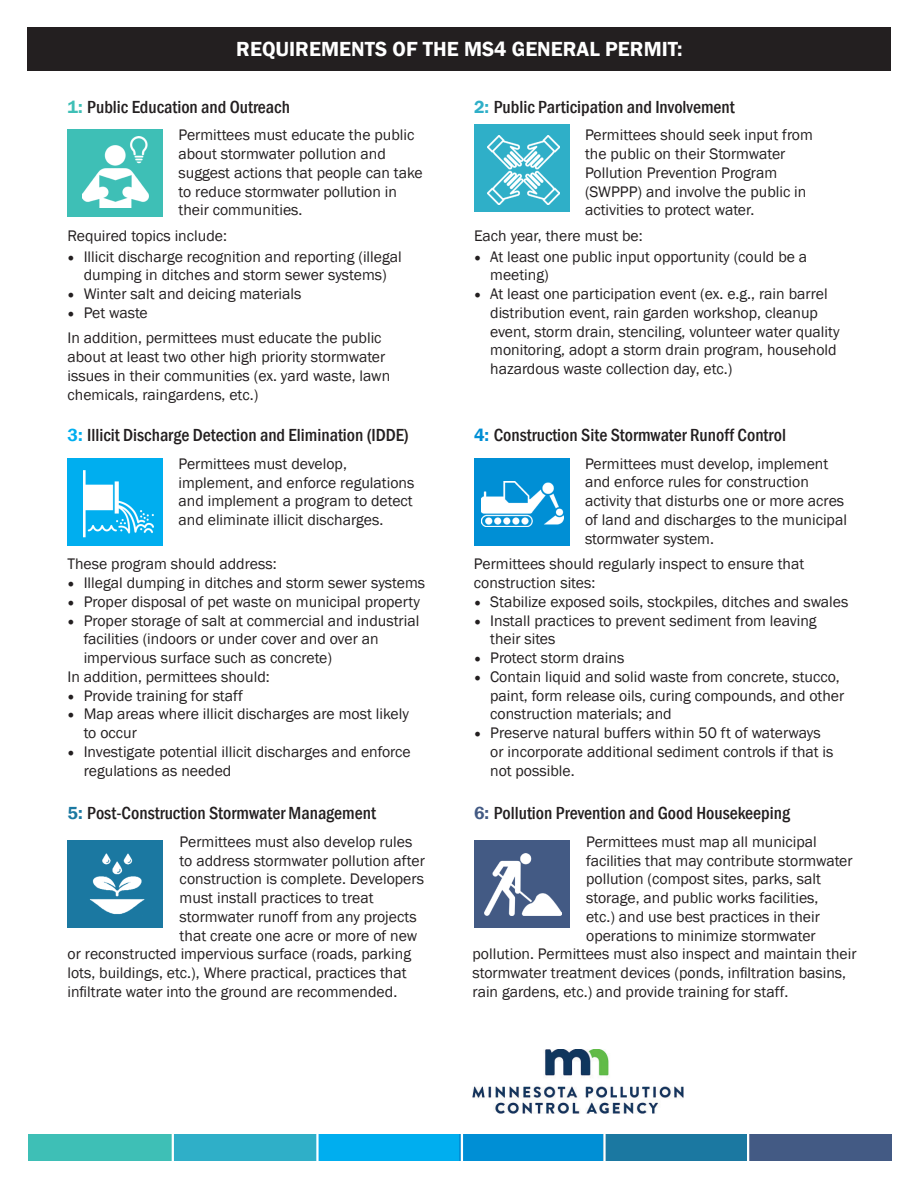
<style>
.page{position:relative;width:918px;height:1188px;background:#fff}
.page>*{position:absolute;margin:0;border:0;box-sizing:border-box;transform-origin:0 0}
.t1{font:600 21px "Franklin Gothic";color:#fff}
.t2{font:500 condensed 18px "Franklin Gothic";color:#231f20}
.t3{font:15.75px/18.8px "Franklin Gothic";color:#231f20}
.s1{font-weight:600;font-stretch:normal;color:#3ebfb6}
.s2{font-family:"Minion Pro";font-size:18px}
.s3{font-weight:600;font-stretch:normal;color:#00aeef}
.s4{font-weight:600;font-stretch:normal;color:#1b78a1}
.s5{font-weight:600;font-stretch:normal;color:#2fafc8}
.s6{font-weight:600;font-stretch:normal;color:#008fd5}
.s7{font-weight:600;font-stretch:normal;color:#435a84}
</style>
<div class="page">
<div style="left:27px;top:27px;width:864px;height:44px;background:#231f20"></div>
<div style="left:68px;top:129px;width:95px;height:88px;background:#3ebfb6"></div>
<img style="left:82px;top:136px;width:66px;height:72px">
<div style="left:474px;top:125px;width:96px;height:87px;background:#2fafc8"></div>
<img style="left:487px;top:136px;width:72px;height:68px">
<div style="left:68px;top:458px;width:95px;height:88px;background:#00aeef"></div>
<img style="left:84px;top:470px;width:69px;height:68px">
<div style="left:474px;top:458px;width:96px;height:88px;background:#008fd5"></div>
<img style="left:481px;top:481px;width:83px;height:46px">
<div style="left:68px;top:840px;width:95px;height:88px;background:#1b78a1"></div>
<img style="left:90px;top:853px;width:55px;height:62px">
<div style="left:474px;top:840px;width:96px;height:88px;background:#435a84"></div>
<img style="left:485px;top:854px;width:77px;height:62px">
<div style="left:28px;top:1134px;width:145px;height:27px;background:#3ebfb6"></div>
<div style="left:172px;top:1134px;width:145px;height:27px;background:#2fafc8"></div>
<div style="left:316px;top:1134px;width:144px;height:27px;background:#00aeef"></div>
<div style="left:459px;top:1134px;width:145px;height:27px;background:#008fd5"></div>
<div style="left:603px;top:1134px;width:145px;height:27px;background:#1b78a1"></div>
<div style="left:747px;top:1134px;width:145px;height:27px;background:#435a84"></div>
<img style="left:472px;top:1049px;width:211px;height:65px">
<hr style="left:172px;top:1132px;width:2px;height:33px;background:#fff">
<hr style="left:316px;top:1132px;width:3px;height:33px;background:#fff">
<hr style="left:461px;top:1132px;width:2px;height:33px;background:#fff">
<hr style="left:747px;top:1132px;width:2px;height:33px;background:#fff">
<hr style="left:603px;top:1132px;width:3px;height:33px;background:#fff">
<h1 class="t1" style="left:236px;top:36px;width:448px">REQUIREMENTS OF THE MS4 GENERAL PERMIT:</h1>
<p class="t2" style="left:68px;top:95px;width:224px"><span class="s1">1:</span> Public Education and Outreach</p>
<p class="t3" style="left:178px;top:126px;width:246px">Permittees must educate the public about stormwater pollution and suggest actions that people can take to reduce stormwater pollution in their communities.</p>
<p class="t3" style="left:68px;top:226px;width:161px">Required topics include:</p>
<p class="t3" style="left:68px;top:247px;width:336px;text-align:center"><span class="s2">•</span> Illicit discharge recognition and reporting (illegal dumping in ditches and storm sewer systems)</p>
<p class="t3" style="left:68px;top:285px;width:235px"><span class="s2">•</span> Winter salt and deicing materials</p>
<p class="t3" style="left:67px;top:300px;width:316px;line-height:25.5px"><span class="s2">•</span> Pet waste<br>In addition, permittees must educate the public</p>
<p class="t3" style="left:67px;top:348px;width:324px">about at least two other high priority stormwater issues in their communities (ex. yard waste, lawn chemicals, raingardens, etc.)</p>
<p class="t2" style="left:68px;top:423px;width:343px"><span class="s3">3:</span> Illicit Discharge Detection and Elimination (IDDE)</p>
<p class="t3" style="left:178px;top:455px;width:237px">Permittees must develop, implement, and enforce regulations and implement a program to detect and eliminate illicit discharges.</p>
<p class="t3" style="left:67px;top:555px;width:211px">These program should address:</p>
<p class="t3" style="left:68px;top:574px;width:359px"><span class="s2">•</span> Illegal dumping in ditches and storm sewer systems</p>
<p class="t3" style="left:68px;top:592px;width:354px"><span class="s2">•</span> Proper disposal of pet waste on municipal property</p>
<p class="t3" style="left:68px;top:611px;width:353px"><span class="s2">•</span> Proper storage of salt at commercial and industrial</p>
<p class="t3" style="left:84px;top:630px;width:297px">facilities (indoors or under cover and over an</p>
<p class="t3" style="left:84px;top:649px;width:250px">impervious surface such as concrete)</p>
<p class="t3" style="left:67px;top:667px;width:204px">In addition, permittees should:</p>
<p class="t3" style="left:68px;top:686px;width:177px"><span class="s2">•</span> Provide training for staff</p>
<p class="t3" style="left:84px;top:705px;width:327px;text-indent:-16px"><span class="s2">•</span> Map areas where illicit discharges are most likely to occur</p>
<p class="t3" style="left:84px;top:742px;width:329px;text-indent:-16px"><span class="s2">•</span> Investigate potential illicit discharges and enforce regulations as needed</p>
<p class="t2" style="left:68px;top:801px;width:310px"><span class="s4">5:</span> Post-Construction Stormwater Management</p>
<p class="t3" style="left:180px;top:833px;width:234px">Permittees must also develop rules</p>
<p class="t3" style="left:180px;top:851px;width:247px">to address stormwater pollution after</p>
<p class="t3" style="left:180px;top:870px;width:246px">construction is complete. Developers</p>
<p class="t3" style="left:180px;top:889px;width:195px">must install practices to treat</p>
<p class="t3" style="left:180px;top:908px;width:238px">stormwater runoff from any projects</p>
<p class="t3" style="left:180px;top:926px;width:239px">that create one acre or more of new</p>
<p class="t3" style="left:68px;top:945px;width:345px">or reconstructed impervious surface (roads, parking</p>
<p class="t3" style="left:68px;top:964px;width:341px">lots, buildings, etc.), Where practical, practices that</p>
<p class="t3" style="left:68px;top:982px;width:331px">infiltrate water into the ground are recommended.</p>
<p class="t2" style="left:474px;top:95px;width:262px"><span class="s5">2:</span> Public Participation and Involvement</p>
<p class="t3" style="left:585px;top:126px;width:229px">Permittees should seek input from the public on their Stormwater<br>Pollution Prevention Program (SWPPP) and involve the public in activities to protect water.</p>
<p class="t3" style="left:474px;top:226px;width:170px">Each year, there must be:</p>
<p class="t3" style="left:490px;top:247px;width:319px;text-indent:-16px"><span class="s2">•</span> At least one public input opportunity (could be a meeting)</p>
<p class="t3" style="left:490px;top:285px;width:351px;text-indent:-16px"><span class="s2">•</span> At least one participation event (ex. e.g., rain barrel distribution event, rain garden workshop, cleanup event, storm drain, stenciling, volunteer water quality monitoring, adopt a storm drain program, household hazardous waste collection day, etc.)</p>
<p class="t2" style="left:474px;top:423px;width:313px"><span class="s6">4:</span> Construction Site Stormwater Runoff Control</p>
<p class="t3" style="left:585px;top:454px;width:264px">Permittees must develop, implement and enforce rules for construction activity that disturbs one or more acres of land and discharges to the municipal stormwater system.</p>
<p class="t3" style="left:474px;top:555px;width:332px">Permittees should regularly inspect to ensure that construction sites:</p>
<p class="t3" style="left:474px;top:592px;width:376px"><span class="s2">•</span> Stabilize exposed soils, stockpiles, ditches and swales</p>
<p class="t3" style="left:490px;top:611px;width:328px;text-indent:-16px"><span class="s2">•</span> Install practices to prevent sediment from leaving their sites</p>
<p class="t3" style="left:474px;top:649px;width:152px"><span class="s2">•</span> Protect storm drains</p>
<p class="t3" style="left:490px;top:667px;width:356px;text-indent:-16px"><span class="s2">•</span> Contain liquid and solid waste from concrete, stucco, paint, form release oils, curing compounds, and other construction materials; and</p>
<p class="t3" style="left:490px;top:724px;width:345px;text-indent:-16px"><span class="s2">•</span> Preserve natural buffers within 50 ft of waterways or incorporate additional sediment controls if that is not possible.</p>
<p class="t2" style="left:474px;top:801px;width:318px"><span class="s7">6:</span> Pollution Prevention and Good Housekeeping</p>
<p class="t3" style="left:586px;top:833px;width:232px">Permittees must map all municipal</p>
<p class="t3" style="left:586px;top:851px;width:268px">facilities that may contribute stormwater</p>
<p class="t3" style="left:586px;top:870px;width:236px">pollution (compost sites, parks, salt</p>
<p class="t3" style="left:586px;top:889px;width:234px">storage, and public works facilities,</p>
<p class="t3" style="left:586px;top:908px;width:235px">etc.) and use best practices in their</p>
<p class="t3" style="left:586px;top:926px;width:231px">operations to minimize stormwater</p>
<p class="t3" style="left:473px;top:945px;width:386px">pollution. Permittees must also inspect and maintain their</p>
<p class="t3" style="left:473px;top:964px;width:375px">stormwater treatment devices (ponds, infiltration basins,</p>
<p class="t3" style="left:473px;top:983px;width:317px">rain gardens, etc.) and provide training for staff.</p>
</div>
